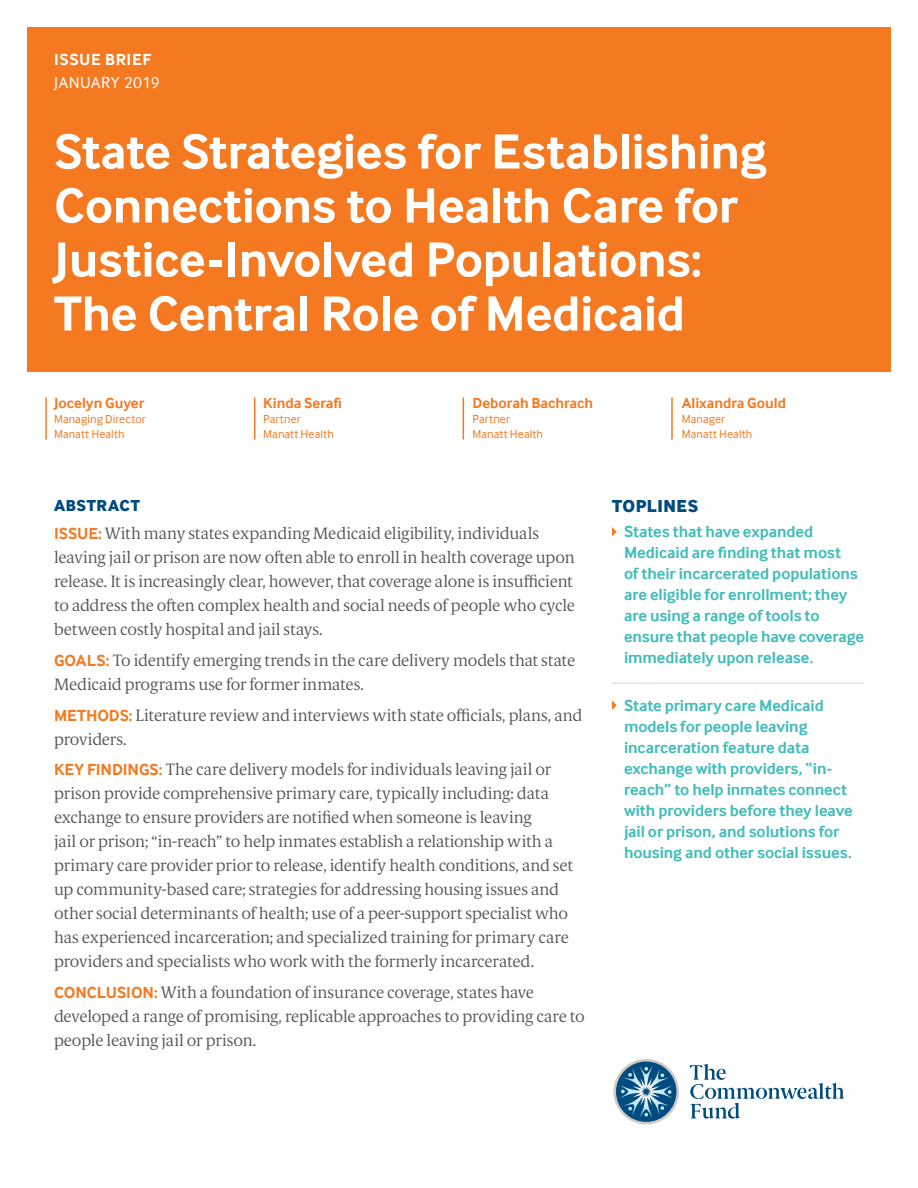
<style>
.page{position:relative;width:918px;height:1188px;background:#fff}
.page>*{position:absolute;margin:0;border:0;box-sizing:border-box;transform-origin:0 0}
.t1{font:700 51px/54px "Inter Face";letter-spacing:-.01em;color:#fff}
.Heads_-_All_Caps{font:18px "Inter Face X Bold";letter-spacing:.03em;color:#014c7e}
.Display_Paragraphs{font:300 16.5px/24px "Berlingske Serif Text";letter-spacing:-.01em;color:#57585a}
.Key_Takeaways{font:700 16.5px/21px "Inter Face";letter-spacing:-.005em;color:#44bdbb}
.Cover_-_Brief___Issu{font:16.5px/22.5px "Inter Face";letter-spacing:.03em;color:#fff}
.Heads_-_All_Caps-2{font:16.5px "Inter Face X Bold";letter-spacing:.035em;color:#014c7e}
.Author{font:700 15px "Inter Face";color:#f47921}
.Author-2{font:12px "Inter Face";letter-spacing:.01em;color:#f47921}
.s1{font-weight:700}
.s2{font-family:"Inter Face";font-weight:700;color:#f47921}
</style>
<div class="page">
<div style="left:27px;top:27px;width:864px;height:344px;background:#f47921"></div>
<hr style="left:45px;top:398px;width:2px;height:42px;background:#f47921">
<hr style="left:254px;top:398px;width:1px;height:42px;background:#f47921">
<hr style="left:463px;top:398px;width:1px;height:42px;background:#f47921">
<hr style="left:671px;top:398px;width:2px;height:42px;background:#f47921">
<hr style="left:612px;top:683px;width:252px;height:1px;background:#dfe2eb">
<svg style="left:612px;top:527px;width:5px;height:10px"></svg>
<svg style="left:612px;top:700px;width:5px;height:10px"></svg>
<svg style="left:690px;top:1064px;width:154px;height:55px"></svg>
<svg style="left:614px;top:1059px;width:65px;height:65px"></svg>
<p class="Cover_-_Brief___Issu" style="left:54px;top:48px;width:107px"><span class="s1">ISSUE BRIEF<br></span>JANUARY 2019</p>
<p class="t1" style="left:54px;top:124px;width:714px">State Strategies for Establishing<br>Connections to Health Care for<br>Justice-Involved Populations:<br>The Central Role of Medicaid</p>
<p class="Author" style="left:54px;top:394px;width:92px">Jocelyn Guyer</p>
<p class="Author-2" style="left:54px;top:412px;width:93px">Managing Director</p>
<p class="Author-2" style="left:54px;top:427px;width:72px">Manatt Health</p>
<p class="Author" style="left:263px;top:394px;width:80px">Kinda Serafi</p>
<p class="Author-2" style="left:263px;top:412px;width:39px">Partner</p>
<p class="Author-2" style="left:263px;top:427px;width:72px">Manatt Health</p>
<p class="Author" style="left:472px;top:394px;width:122px">Deborah Bachrach</p>
<p class="Author-2" style="left:472px;top:412px;width:39px">Partner</p>
<p class="Author-2" style="left:472px;top:427px;width:72px">Manatt Health</p>
<p class="Author" style="left:682px;top:394px;width:106px">Alixandra Gould</p>
<p class="Author-2" style="left:682px;top:412px;width:45px">Manager</p>
<p class="Author-2" style="left:682px;top:427px;width:72px">Manatt Health</p>
<p class="Heads_-_All_Caps-2" style="left:54px;top:495px;width:87px">ABSTRACT</p>
<p class="Display_Paragraphs" style="left:54px;top:521px;width:522px"><span class="s2">ISSUE:</span> With many states expanding Medicaid eligibility, individuals leaving jail or prison are now often able to enroll in health coverage upon release. It is increasingly clear, however, that coverage alone is insufficient to address the often complex health and social needs of people who cycle between costly hospital and jail stays.</p>
<p class="Display_Paragraphs" style="left:54px;top:648px;width:523px"><span class="s2">GOALS:</span> To identify emerging trends in the care delivery models that state<br>Medicaid programs use for former inmates.</p>
<p class="Display_Paragraphs" style="left:54px;top:702px;width:530px"><span class="s2">METHODS:</span> Literature review and interviews with state officials, plans, and providers.</p>
<p class="Display_Paragraphs" style="left:54px;top:757px;width:521px"><span class="s2">KEY FINDINGS:</span> The care delivery models for individuals leaving jail or prison provide comprehensive primary care, typically including: data exchange to ensure providers are notified when someone is leaving<br>jail or prison; “in-reach” to help inmates establish a relationship with a primary care provider prior to release, identify health conditions, and set up community-based care; strategies for addressing housing issues and other social determinants of health; use of a peer-support specialist who has experienced incarceration; and specialized training for primary care providers and specialists who work with the formerly incarcerated.</p>
<p class="Display_Paragraphs" style="left:54px;top:980px;width:532px"><span class="s2">CONCLUSION:</span> With a foundation of insurance coverage, states have developed a range of promising, replicable approaches to providing care to people leaving jail or prison.</p>
<p class="Heads_-_All_Caps" style="left:612px;top:495px;width:88px">TOPLINES</p>
<p class="Key_Takeaways" style="left:624px;top:521px;width:242px">States that have expanded<br>Medicaid are finding that most<br>of their incarcerated populations are eligible for enrollment; they are using a range of tools to ensure that people have coverage immediately upon release.</p>
<p class="Key_Takeaways" style="left:624px;top:695px;width:230px">State primary care Medicaid models for people leaving incarceration feature data exchange with providers, “in&shy;reach” to help inmates connect with providers before they leave jail or prison, and solutions for housing and other social issues.</p>
</div>
